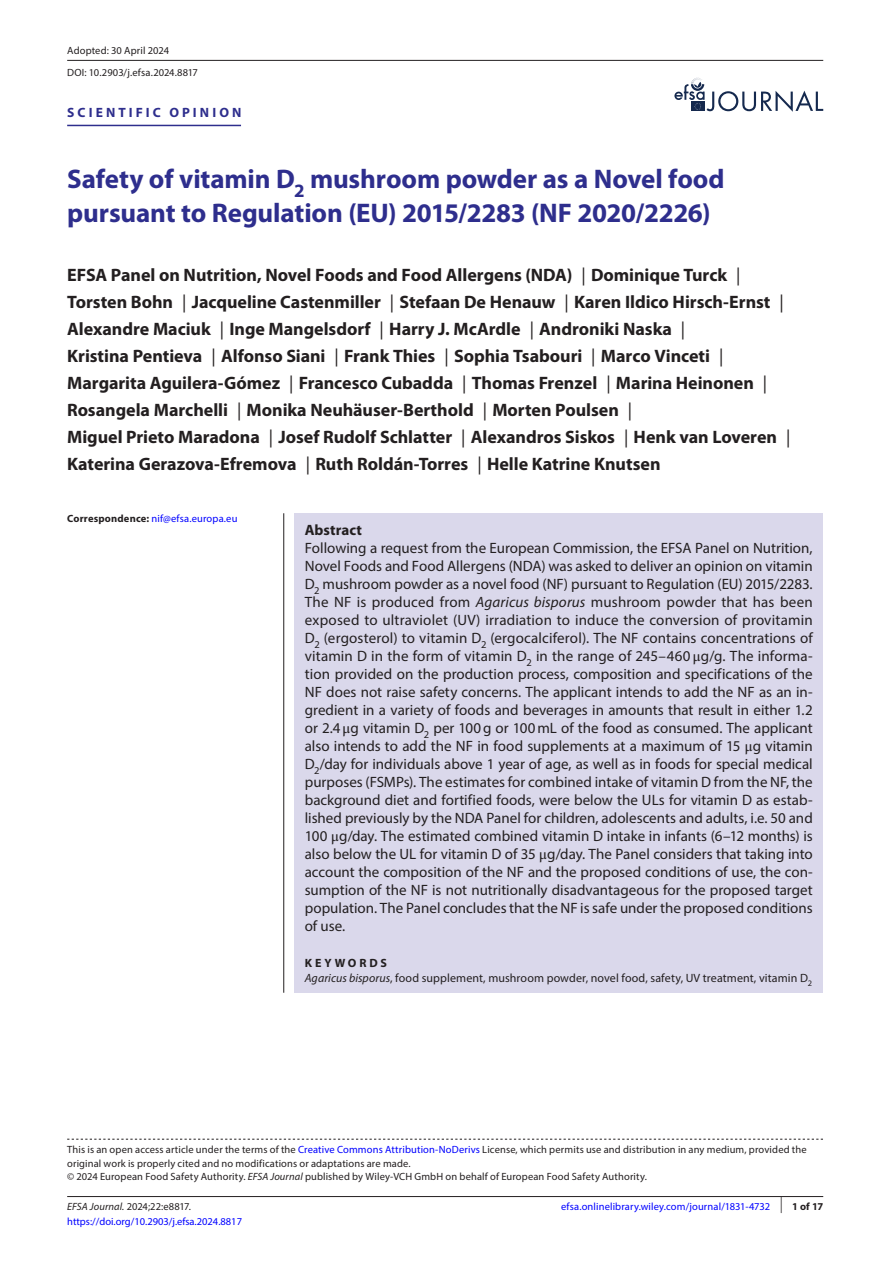
<style>
.page{position:relative;width:893px;height:1263px;background:#fff}
.page>*{position:absolute;margin:0;border:0;box-sizing:border-box;transform-origin:0 0}
.t1{font:700 27px/34.5px "Myriad Pro";letter-spacing:-.005em;color:#2e2e8d}
.t2{font:700 18px/27px "Myriad Pro";letter-spacing:-.005em;color:#231f20}
.t3{font:15px/18px "Myriad Pro";color:#231f20;text-align:justify}
.t4{font:700 15px "Myriad Pro";color:#231f20}
.t5{font:700 13.5px "Myriad Pro";letter-spacing:.23em;color:#2e2e8d}
.t6{font:12px/15px "Myriad Pro";letter-spacing:.01em;color:#231f20}
.t7{font:10.5px/13.5px "Myriad Pro";letter-spacing:.01em;color:#231f20}
.t8{font:10.5px "Myriad Pro";letter-spacing:.01em;color:#00f}
.t9{font:700 10.5px "Myriad Pro";color:#231f20}
.s1{font-weight:400}
.s2{font-weight:700;color:#231f20}
.s3{font-style:italic}
.s4{font-family:"STIX"}
.s5{font-weight:700}
.s6{color:#00f}
</style>
<div class="page">
<hr style="left:67px;top:1196px;width:756px;height:1px;background:#231f20">
<svg style="left:674px;top:78px;width:149px;height:34px"></svg>
<hr style="left:67px;top:125px;width:174px;height:1px;background:#2e2e8d">
<hr style="left:67px;top:60px;width:756px;height:1px;background:#231f20">
<svg style="left:67px;top:1139px;width:756px;height:1px"></svg>
<div style="left:294px;top:513px;width:529px;height:479px;background:#dad8eb"></div>
<hr style="left:283px;top:513px;width:1px;height:480px;background:#231f20">
<p class="t7" style="left:67px;top:39px;width:132px;line-height:22px">Adopted: 30 April 2024<br>DOI: 10.2903/j.efsa.2024.8817</p>
<p class="t5" style="left:67px;top:104px;width:176px">SCIENTIFIC OPINION</p>
<h1 class="t1" style="left:67px;top:160px;width:659px">Safety of vitamin D<sub>2</sub> mushroom powder as a Novel food pursuant to Regulation (EU) 2015/2283 (NF 2020/2226)</h1>
<p class="t2" style="left:67px;top:261px;width:725px">EFSA Panel on Nutrition, Novel Foods and Food Allergens (NDA) <span class="s1">|</span> Dominique Turck <span class="s1">| </span>Torsten Bohn <span class="s1">|</span> Jacqueline Castenmiller <span class="s1">|</span> Stefaan De Henauw <span class="s1">|</span> Karen Ildico Hirsch-Ernst <span class="s1">| </span>Alexandre Maciuk <span class="s1">|</span> Inge Mangelsdorf <span class="s1">|</span> Harry J. McArdle <span class="s1">|</span> Androniki Naska <span class="s1">|<br></span>Kristina Pentieva <span class="s1">|</span> Alfonso Siani <span class="s1">|</span> Frank Thies <span class="s1">|</span> Sophia Tsabouri <span class="s1">|</span> Marco Vinceti <span class="s1">| </span>Margarita Aguilera-Gómez <span class="s1">|</span> Francesco Cubadda <span class="s1">|</span> Thomas Frenzel <span class="s1">|</span> Marina Heinonen <span class="s1">| </span>Rosangela Marchelli <span class="s1">|</span> Monika Neuhäuser-Berthold <span class="s1">|</span> Morten Poulsen <span class="s1">|<br></span>Miguel Prieto Maradona <span class="s1">|</span> Josef Rudolf Schlatter <span class="s1">|</span> Alexandros Siskos <span class="s1">|</span> Henk van Loveren <span class="s1">| </span>Katerina Gerazova-Efremova <span class="s1">|</span> Ruth Roldán-Torres <span class="s1">|</span> Helle Katrine Knutsen</p>
<p class="t8" style="left:67px;top:512px;width:172px"><span class="s2">Correspondence:</span> nif@efsa.europa.eu</p>
<p class="t4" style="left:305px;top:520px;width:59px">Abstract</p>
<p class="t3" style="left:305px;top:539px;width:510px">Following a request from the European Commission, the EFSA Panel on Nutrition, Novel Foods and Food Allergens (NDA) was asked to deliver an opinion on vitamin D<sub>2</sub> mushroom powder as a novel food (NF) pursuant to Regulation (EU) 2015/2283.<br>The NF is produced from <span class="s3">Agaricus bisporus</span> mushroom powder that has been exposed to ultraviolet (UV) irradiation to induce the conversion of provitamin D<sub>2</sub> (ergosterol) to vitamin D<sub>2</sub> (ergocalciferol). The NF contains concentrations of vitamin D in the form of vitamin D<sub>2</sub> in the range of 245–460 <span class="s4">μ</span>g/g. The informa&shy;tion provided on the production process, composition and specifications of the NF does not raise safety concerns. The applicant intends to add the NF as an in&shy;gredient in a variety of foods and beverages in amounts that result in either 1.2 or 2.4<span class="s4">μ</span>g vitamin D<sub>2</sub> per 100g or 100mL of the food as consumed. The applicant also intends to add the NF in food supplements at a maximum of 15 <span class="s4">μ</span>g vitamin D<sub>2</sub>/day for individuals above 1 year of age, as well as in foods for special medical purposes (FSMPs). The estimates for combined intake of vitamin D from the NF, the background diet and fortified foods, were below the ULs for vitamin D as estab&shy;lished previously by the NDA Panel for children, adolescents and adults, i.e. 50 and 100 <span class="s4">μ</span>g/day. The estimated combined vitamin D intake in infants (6–12 months) is also below the UL for vitamin D of 35 <span class="s4">μ</span>g/day. The Panel considers that taking into account the composition of the NF and the proposed conditions of use, the con&shy;sumption of the NF is not nutritionally disadvantageous for the proposed target population. The Panel concludes that the NF is safe under the proposed conditions of use.</p>
<p class="t6" style="left:305px;top:955px;width:509px"><span class="s5">KEYWORDS<br></span><span class="s3">Agaricus bisporus</span>, food supplement, mushroom powder, novel food, safety, UV treatment, vitamin D<sub>2</sub></p>
<p class="t7" style="left:67px;top:1142px;width:741px">This is an open access article under the terms of the <span class="s6">Creative Commons Attribution-NoDerivs</span> License, which permits use and distribution in any medium, provided the original work is properly cited and no modifications or adaptations are made.<br>© 2024 European Food Safety Authority. <span class="s3">EFSA Journal</span> published by Wiley-VCH GmbH on behalf of European Food Safety Authority.</p>
<p class="t7" style="left:67px;top:1200px;width:125px"><span class="s3">EFSA Journal.</span> 2024;22:e8817.</p>
<p class="t9" style="left:780px;top:1200px;width:45px"><sup>|</sup> 1 of 17</p>
<p class="t8" style="left:67px;top:1215px;width:176px">https://doi.org/10.2903/j.efsa.2024.8817</p>
<p class="t8" style="left:561px;top:1200px;width:211px">efsa.onlinelibrary.wiley.com/journal/1831-4732</p>
</div>
